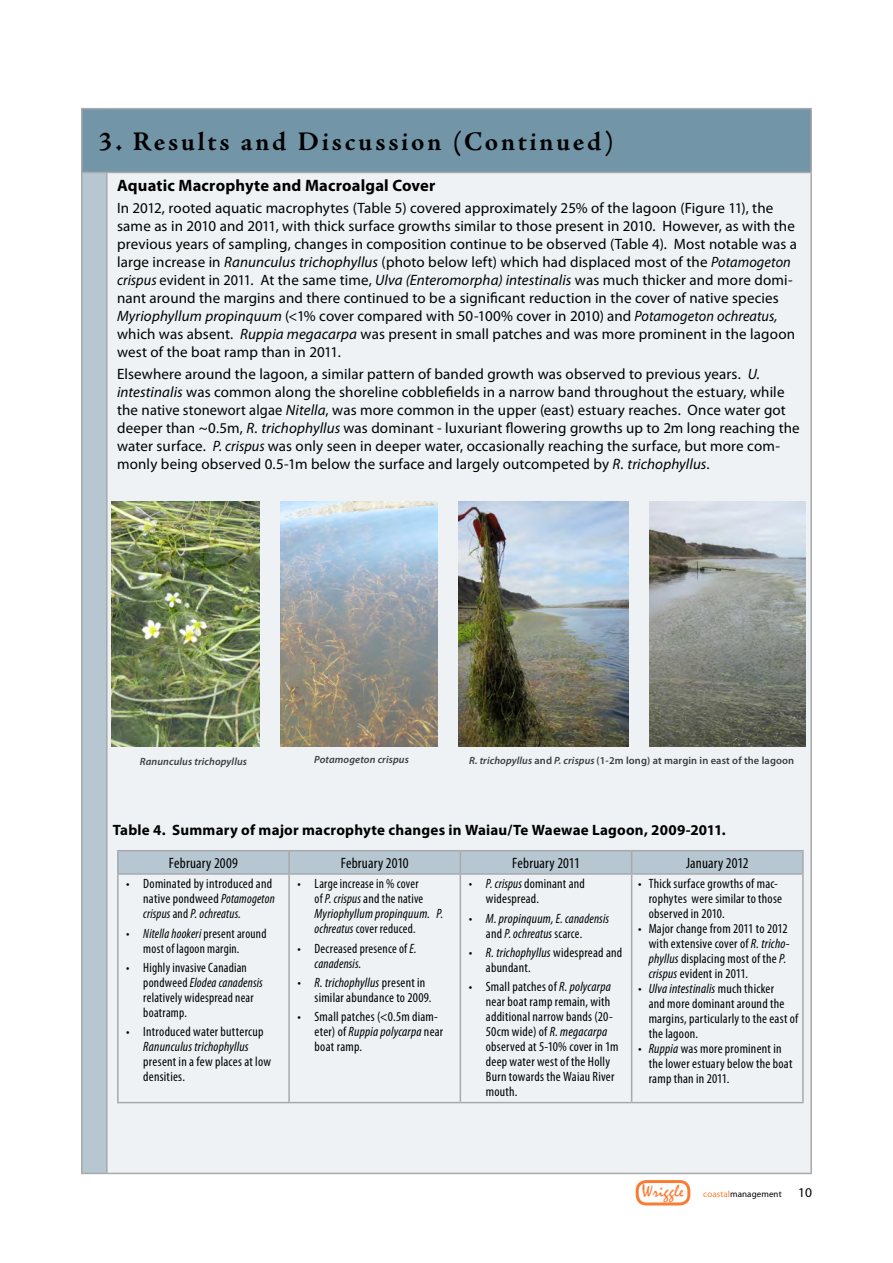
<style>
.page{position:relative;width:893px;height:1263px;background:#fff}
.page>*{position:absolute;margin:0;border:0;box-sizing:border-box;transform-origin:0 0}
.t1{font:700 27px "Adobe Jenson Pro";letter-spacing:.1em;color:#000}
.t2{font:700 16.5px "Myriad Pro";letter-spacing:.01em;color:#000}
.t3{font:15px/18px "Myriad Pro";letter-spacing:.01em;color:#000}
.t4{font:700 15px "Myriad Pro";letter-spacing:.01em;color:#000}
.t5{font:condensed 15px "Myriad Pro";letter-spacing:.01em;color:#000}
.t6{font:condensed 13.5px/15px "Myriad Pro";letter-spacing:.015em;color:#000}
.t7{font:condensed 13.5px/15px "Myriad Pro";letter-spacing:.015em;color:#000;scale:.95 1}
.t8{font:condensed 13.5px/15px "Myriad Pro";letter-spacing:.015em;color:#000;scale:.96 1}
.t9{font:italic condensed 13.5px/15px "Myriad Pro";letter-spacing:.015em;color:#000}
.t10{font:600 10.5px "Myriad Pro";letter-spacing:.01em;color:#3d3c3e}
.t11{font:italic 600 10.5px "Myriad Pro";letter-spacing:.01em;color:#3d3c3e}
.t12{font:9px "Myriad Pro";letter-spacing:.01em;color:#000}
.s1{font-style:italic}
.s2{font-style:normal}
.s3{font-family:"Mistral";font-size:18px;color:#fa7c33}
.s4{color:#fa7c33}
.s5{font-size:13.5px}
</style>
<div class="page">
<div style="left:636px;top:1180px;width:54px;height:25px;border:3px solid #fa7c33;border-radius:9px"></div>
<div style="left:82px;top:109px;width:729px;height:63px;background:#7295a8"></div>
<div style="left:82px;top:172px;width:25px;height:1001px;background:#b6c7d1"></div>
<div style="left:107px;top:172px;width:704px;height:1001px;background:#eef2f4"></div>
<hr style="left:810px;top:109px;width:2px;height:63px;background:#a7a9ac">
<hr style="left:81px;top:173px;width:1px;height:1000px;background:#a7a9ac">
<hr style="left:106px;top:173px;width:2px;height:1000px;background:#a7a9ac">
<hr style="left:810px;top:173px;width:2px;height:1000px;background:#a7a9ac">
<svg style="left:81px;top:1173px;width:26px;height:1px"></svg>
<hr style="left:107px;top:1173px;width:705px;height:1px;background:#a7a9ac">
<svg style="left:81px;top:108px;width:26px;height:1px"></svg>
<hr style="left:81px;top:109px;width:1px;height:63px;background:#a7a9ac">
<hr style="left:107px;top:108px;width:705px;height:1px;background:#a7a9ac">
<svg style="left:81px;top:172px;width:26px;height:1px"></svg>
<hr style="left:107px;top:172px;width:705px;height:1px;background:#a7a9ac">
<svg style="left:119px;top:875px;width:683px;height:227px"></svg>
<hr style="left:117px;top:850px;width:172px;height:1px;background:#a7a9ac">
<hr style="left:117px;top:851px;width:2px;height:22px;background:#a7a9ac">
<hr style="left:289px;top:850px;width:171px;height:1px;background:#a7a9ac">
<hr style="left:460px;top:850px;width:172px;height:1px;background:#a7a9ac">
<hr style="left:632px;top:850px;width:172px;height:1px;background:#a7a9ac">
<div style="left:118px;top:851px;width:684px;height:22px;background:#b6c7d1"></div>
<hr style="left:802px;top:851px;width:2px;height:22px;background:#a7a9ac">
<hr style="left:117px;top:873px;width:172px;height:2px;background:#a7a9ac">
<hr style="left:117px;top:875px;width:2px;height:227px;background:#a7a9ac">
<hr style="left:289px;top:873px;width:171px;height:2px;background:#a7a9ac">
<hr style="left:288px;top:875px;width:2px;height:227px;background:#a7a9ac">
<hr style="left:460px;top:873px;width:172px;height:2px;background:#a7a9ac">
<hr style="left:460px;top:875px;width:1px;height:227px;background:#a7a9ac">
<hr style="left:632px;top:873px;width:172px;height:2px;background:#a7a9ac">
<hr style="left:631px;top:875px;width:1px;height:227px;background:#a7a9ac">
<hr style="left:802px;top:875px;width:2px;height:227px;background:#a7a9ac">
<hr style="left:117px;top:1102px;width:172px;height:1px;background:#a7a9ac">
<hr style="left:289px;top:1102px;width:171px;height:1px;background:#a7a9ac">
<hr style="left:460px;top:1102px;width:172px;height:1px;background:#a7a9ac">
<hr style="left:632px;top:1102px;width:172px;height:1px;background:#a7a9ac">
<img style="left:280px;top:502px;width:157px;height:245px">
<img style="left:458px;top:502px;width:170px;height:245px">
<img style="left:649px;top:502px;width:157px;height:245px">
<img style="left:111px;top:502px;width:148px;height:245px">
<h1 class="t1" style="left:99px;top:126px;width:517px">3. Results and Discussion (Continued)</h1>
<p class="t2" style="left:117px;top:174px;width:320px">Aquatic Macrophyte and Macroalgal Cover</p>
<p class="t3" style="left:117px;top:199px;width:681px">In 2012, rooted aquatic macrophytes (Table 5) covered approximately 25% of the lagoon (Figure 11), the same as in 2010 and 2011, with thick surface growths similar to those present in 2010. However, as with the previous years of sampling, changes in composition continue to be observed (Table 4). Most notable was a large increase in <span class="s1">Ranunculus trichophyllus</span> (photo below left) which had displaced most of the <span class="s1">Potamogeton crispus</span> evident in 2011. At the same time, <span class="s1">Ulva (Enteromorpha) intestinalis</span> was much thicker and more domi&shy;nant around the margins and there continued to be a significant reduction in the cover of native species <span class="s1">Myriophyllum propinquum</span> (&lt;1% cover compared with 50-100% cover in 2010) and <span class="s1">Potamogeton ochreatus, </span>which was absent. <span class="s1">Ruppia megacarpa</span> was present in small patches and was more prominent in the lagoon west of the boat ramp than in 2011.</p>
<p class="t3" style="left:117px;top:365px;width:684px">Elsewhere around the lagoon, a similar pattern of banded growth was observed to previous years. <span class="s1">U. intestinalis</span> was common along the shoreline cobblefields in a narrow band throughout the estuary, while the native stonewort algae <span class="s1">Nitella</span>, was more common in the upper (east) estuary reaches. Once water got deeper than ~0.5m, <span class="s1">R. trichophyllus</span> was dominant - luxuriant flowering growths up to 2m long reaching the water surface. <span class="s1">P. crispus</span> was only seen in deeper water, occasionally reaching the surface, but more com&shy;monly being observed 0.5-1m below the surface and largely outcompeted by <span class="s1">R. trichophyllus</span>.</p>
<p class="t11" style="left:140px;top:755px;width:109px">Ranunculus trichopyllus</p>
<p class="t11" style="left:314px;top:753px;width:96px">Potamogeton crispus</p>
<p class="t10" style="left:469px;top:754px;width:327px"><span class="s1">R. trichopyllus</span> and <span class="s1">P. crispus</span> (1-2m long) at margin in east of the lagoon</p>
<p class="t4" style="left:113px;top:820px;width:614px">Table 4. Summary of major macrophyte changes in Waiau/Te Waewae Lagoon, 2009-2011.</p>
<p class="t5" style="left:169px;top:854px;width:70px">February 2009</p>
<p class="t5" style="left:341px;top:854px;width:70px">February 2010</p>
<p class="t5" style="left:512px;top:854px;width:69px">February 2011</p>
<p class="t5" style="left:686px;top:854px;width:64px">January 2012</p>
<p class="t6" style="left:143px;top:876px;width:133px;text-indent:-17px">• Dominated by introduced and native pondweed <span class="s1">Potamogeton crispus</span> and <span class="s1">P. ochreatus.</span></p>
<p class="t7" style="left:143px;top:925px;width:131px;text-indent:-17px"><span class="s1">• Nitella hookeri</span> present around most of lagoon margin.</p>
<p class="t8" style="left:143px;top:960px;width:126px;text-indent:-17px">• Highly invasive Canadian pondweed <span class="s1">Elodea canadensis </span>relatively widespread near boatramp.</p>
<p class="t6" style="left:126px;top:1024px;width:139px">• Introduced water buttercup</p>
<p class="t9" style="left:143px;top:1039px;width:107px">Ranunculus trichophyllus</p>
<p class="t6" style="left:143px;top:1054px;width:129px">present in a few places at low densities.</p>
<p class="t6" style="left:649px;top:876px;width:135px;text-indent:-11px">• Thick surface growths of mac&shy;rophytes were similar to those observed in 2010.</p>
<p class="t6" style="left:649px;top:921px;width:142px;text-indent:-11px">• Major change from 2011 to 2012 with extensive cover of <span class="s1">R. tricho&shy;phyllus</span> displacing most of the <span class="s1">P. crispus</span> evident in 2011.</p>
<p class="t6" style="left:649px;top:981px;width:151px;text-indent:-11px"><span class="s1">• Ulva intestinalis</span> much thicker<br>and more dominant around the margins, particularly to the east of the lagoon.</p>
<p class="t6" style="left:649px;top:1041px;width:145px;text-indent:-11px"><span class="s1">• Ruppia</span> was more prominent in the lower estuary below the boat ramp than in 2011.</p>
<p class="t6" style="left:486px;top:876px;width:101px;text-indent:-17px"><span class="s1">• P. crispus</span> dominant and widespread.</p>
<p class="t9" style="left:486px;top:910px;width:125px;text-indent:-17px">• M. propinquum, E. canadensis <span class="s2">and</span>P. ochreatus <span class="s2">scarce.</span></p>
<p class="t6" style="left:486px;top:945px;width:138px;text-indent:-17px"><span class="s1">• R. trichophyllus</span> widespread and abundant.</p>
<p class="t6" style="left:486px;top:979px;width:134px;text-indent:-17px">• Small patches of <span class="s1">R. polycarpa </span>near boat ramp remain, with additional narrow bands (20-<br>50cm wide) of <span class="s1">R. megacarpa </span>observed at 5-10% cover in 1m deep water west of the Holly<br>Burn towards the Waiau River mouth.</p>
<p class="t7" style="left:315px;top:876px;width:137px;text-indent:-17px">• Large increase in % cover<br>of <span class="s1">P. crispus</span> and the native<br><span class="s1">Myriophyllum propinquum. P. ochreatus</span> cover reduced.</p>
<p class="t8" style="left:315px;top:940px;width:108px;text-indent:-17px">• Decreased presence of <span class="s1">E. canadensis.</span></p>
<p class="t6" style="left:315px;top:975px;width:118px;text-indent:-17px"><span class="s1">• R. trichophyllus</span> present in similar abundance to 2009.</p>
<p class="t6" style="left:315px;top:1009px;width:130px;text-indent:-17px">• Small patches (&lt;0.5m diam&shy;eter) of <span class="s1">Ruppia polycarpa</span> near boat ramp.</p>
<p class="t12" style="left:642px;top:1188px;width:172px"><span class="s3">Wriggle</span> <span class="s4">coastal</span>management <span class="s5">10</span></p>
</div>
